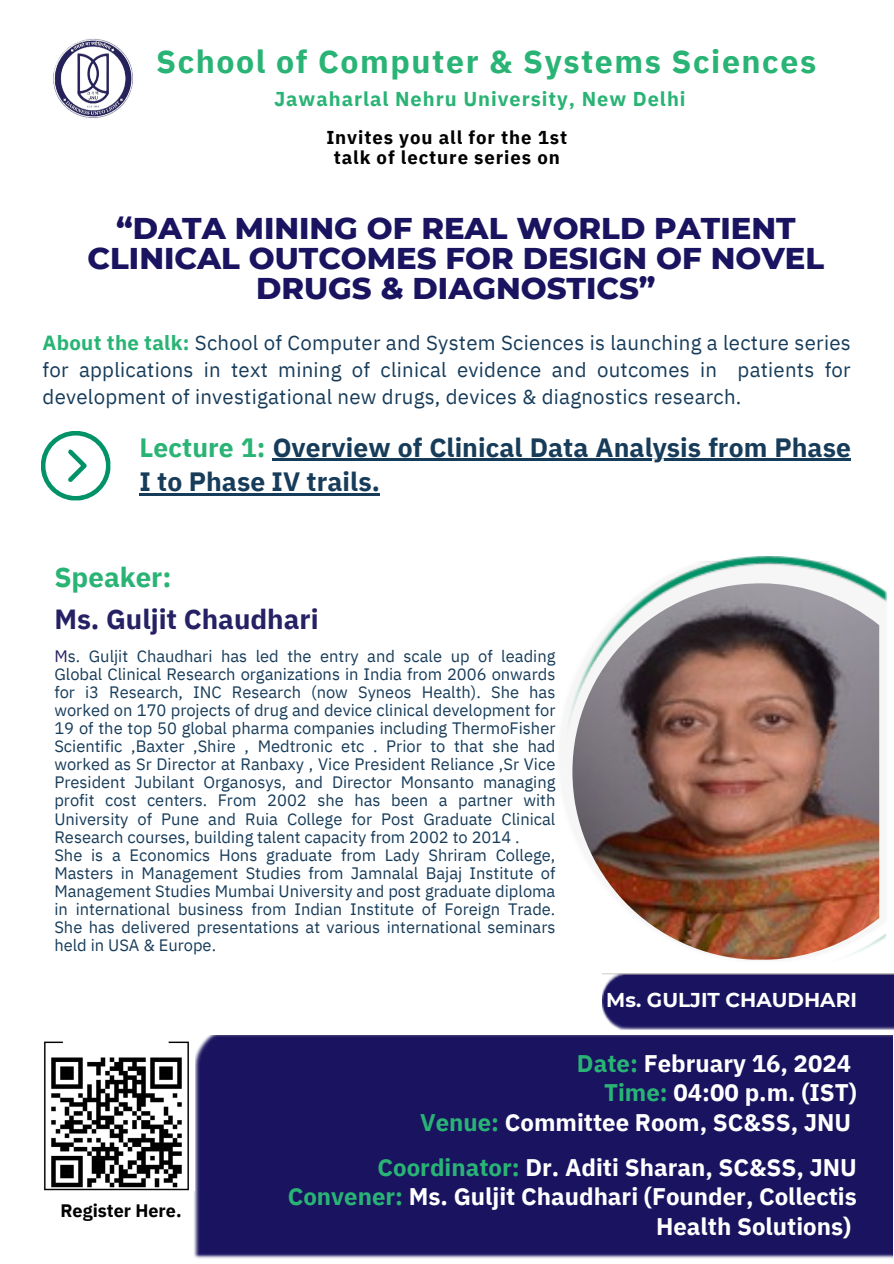
<style>
.page{position:relative;width:894px;height:1264px;background:#fff}
.page>*{position:absolute;margin:0;border:0;box-sizing:border-box;transform-origin:0 0}
.t1{font:700 32.1px "IBM Plex Sans";letter-spacing:.05em;color:#29b475}
.t2{font:800 30.6px/30.3px "Montserrat";color:#191360;text-align:center}
.t3{font:700 27.6px/41.7px "IBM Plex Sans";color:#262165}
.t4{font:700 26.4px "IBM Plex Sans";color:#173c5a}
.t5{font:700 24px/29.2px "IBM Plex Sans";color:#fff;text-align:right}
.t6{font:20.4px/27px "IBM Plex Sans";letter-spacing:.01em;color:#173c5a;text-align:justify}
.t7{font:700 19.95px "IBM Plex Sans";letter-spacing:.05em;color:#29b475}
.t8{font:700 19.95px "Montserrat";color:#fff}
.t9{font:700 18.6px/20.2px "IBM Plex Sans";letter-spacing:.05em;color:#000;text-align:center}
.t10{font:700 18px "IBM Plex Sans";color:#000}
.t11{font:16.5px/18px "IBM Plex Sans";color:#173c5a;text-align:justify}
.s1{font-weight:700;color:#29b475}
.s2{color:#29b475}
.s3{color:#262165}
</style>
<div class="page">
<svg style="left:41px;top:431px;width:70px;height:70px"></svg>
<svg style="left:56px;top:437px;width:43px;height:56px"></svg>
<img style="left:566px;top:557px;width:320px;height:403px">
<img style="left:572px;top:583px;width:306px;height:376px">
<div style="left:194px;top:1035px;width:698px;height:224px;background:#191360"></div>
<img style="left:602px;top:973px;width:291px;height:57px">
<img style="left:53px;top:39px;width:80px;height:80px">
<img style="left:44px;top:1041px;width:145px;height:149px">
<hr style="left:272px;top:459px;width:578px;height:2px;background:#173c5a">
<hr style="left:139px;top:493px;width:241px;height:3px;background:#173c5a">
<p class="t1" style="left:156px;top:40px;width:661px">School of Computer &amp; Systems Sciences</p>
<p class="t7" style="left:274px;top:86px;width:413px">Jawaharlal Nehru University, New Delhi</p>
<p class="t9" style="left:326px;top:127px;width:242px">Invites you all for the 1st talk of lecture series on</p>
<p class="t2" style="left:88px;top:212px;width:737px">“DATA MINING OF REAL WORLD PATIENT<br>CLINICAL OUTCOMES FOR DESIGN OF NOVEL<br>DRUGS &amp; DIAGNOSTICS”</p>
<p class="t6" style="left:43px;top:329px;width:809px"><span class="s1">About the talk:</span> School of Computer and System Sciences is launching a lecture series for applications in text mining of clinical evidence and outcomes in patients for development of investigational new drugs, devices &amp; diagnostics research.</p>
<h6 class="t4" style="left:139px;top:429px;width:712px"><span class="s2">Lecture 1:</span> Overview of Clinical Data Analysis from Phase</h6>
<p class="t4" style="left:139px;top:464px;width:242px">I to Phase IV trails.</p>
<p class="t3" style="left:54px;top:556px;width:265px"><span class="s2">Speaker:<br></span>Ms. Guljit Chaudhari</p>
<p class="t11" style="left:54px;top:647px;width:502px"><span class="s3">M</span>s. Guljit Chaudhari has led the entry and scale up of leading Global Clinical Research organizations in India from 2006 onwards for i3 Research, INC Research (now Syneos Health). She has worked on 170 projects of drug and device clinical development for 19 of the top 50 global pharma companies including ThermoFisher Scientific ,Baxter ,Shire , Medtronic etc . Prior to that she had worked as Sr Director at Ranbaxy , Vice President Reliance ,Sr Vice President Jubilant Organosys, and Director Monsanto managing profit cost centers. From 2002 she has been a partner with University of Pune and Ruia College for Post Graduate Clinical Research courses, building talent capacity from 2002 to 2014 .</p>
<p class="t11" style="left:54px;top:845px;width:502px">She is a Economics Hons graduate from Lady Shriram College, Masters in Management Studies from Jamnalal Bajaj Institute of Management Studies Mumbai University and post graduate diploma in international business from Indian Institute of Foreign Trade.<br>She has delivered presentations at various international seminars held in USA &amp; Europe.</p>
<h3 class="t8" style="left:606px;top:987px;width:252px">Ms. GULJIT CHAUDHARI</h3>
<p class="t10" style="left:60px;top:1198px;width:123px">Register Here.</p>
<h4 class="t5" style="left:420px;top:1048px;width:438px"><span class="s2">Date:</span> February 16, 2024<br><span class="s2">Time:</span> 04:00 p.m. (IST)<br><span class="s2">Venue:</span> Committee Room, SC&amp;SS, JNU</h4>
<h3 class="t5" style="left:288px;top:1152px;width:570px"><span class="s2">Coordinator:</span> Dr. Aditi Sharan, SC&amp;SS, JNU<br><span class="s2">Convener:</span> Ms. Guljit Chaudhari (Founder, Collectis<br>Health Solutions)</h3>
</div>
